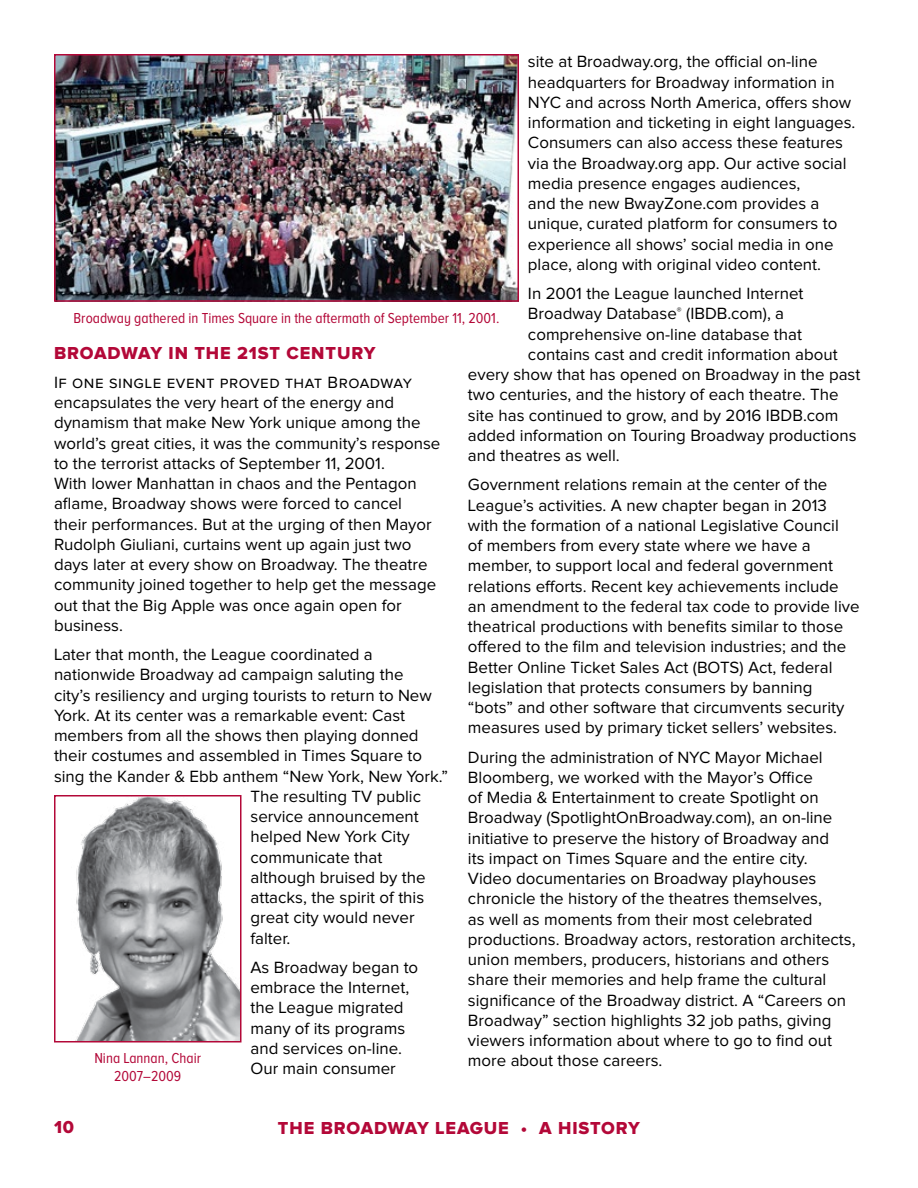
<style>
.page{position:relative;width:918px;height:1188px;background:#fff}
.page>*{position:absolute;margin:0;border:0;box-sizing:border-box;transform-origin:0 0}
.t1{font:18px "Proxima Nova A Extrabld";letter-spacing:.05em;color:#b30838}
.t2{font:16.8px/20.2px "Proxima Nova";color:#000}
.t3{font:15px "Proxima Nova A Cond";color:#b30838}
</style>
<div class="page">
<img style="left:76px;top:798px;width:163px;height:241px">
<div style="left:54px;top:795px;width:188px;height:247px;border:2px solid #b30838"></div>
<img style="left:57px;top:57px;width:459px;height:242px">
<div style="left:54px;top:54px;width:465px;height:248px;border:2px solid #b30838"></div>
<p class="t2" style="left:528px;top:52px;width:329px">site at Broadway.org, the official on-line headquarters for Broadway information in NYC and across North America, offers show information and ticketing in eight languages.<br>Consumers can also access these features via the Broadway.org app. Our active social media presence engages audiences,<br>and the new BwayZone.com provides a unique, curated platform for consumers to experience all shows’ social media in one place, along with original video content.</p>
<p class="t2" style="left:528px;top:284px;width:277px">In 2001 the League launched Internet</p>
<p class="t2" style="left:528px;top:304px;width:258px">Broadway Database<sup>®</sup> (IBDB.com), a</p>
<p class="t2" style="left:528px;top:325px;width:276px">comprehensive on-line database that</p>
<p class="t2" style="left:528px;top:345px;width:311px">contains cast and credit information about</p>
<p class="t2" style="left:468px;top:365px;width:394px">every show that has opened on Broadway in the past</p>
<p class="t2" style="left:468px;top:385px;width:372px">two centuries, and the history of each theatre. The</p>
<p class="t2" style="left:468px;top:406px;width:372px">site has continued to grow, and by 2016 IBDB.com</p>
<p class="t2" style="left:468px;top:426px;width:390px">added information on Touring Broadway productions</p>
<p class="t2" style="left:468px;top:446px;width:153px">and theatres as well.</p>
<p class="t2" style="left:468px;top:475px;width:393px">Government relations remain at the center of the League’s activities. A new chapter began in 2013 with the formation of a national Legislative Council<br>of members from every state where we have a member, to support local and federal government relations efforts. Recent key achievements include an amendment to the federal tax code to provide live theatrical productions with benefits similar to those offered to the film and television industries; and the Better Online Ticket Sales Act (BOTS) Act, federal legislation that protects consumers by banning “bots” and other software that circumvents security measures used by primary ticket sellers’ websites.</p>
<p class="t2" style="left:468px;top:748px;width:389px">During the administration of NYC Mayor Michael Bloomberg, we worked with the Mayor’s Office<br>of Media &amp; Entertainment to create Spotlight on Broadway (SpotlightOnBroadway.com), an on-line initiative to preserve the history of Broadway and<br>its impact on Times Square and the entire city.<br>Video documentaries on Broadway playhouses chronicle the history of the theatres themselves,<br>as well as moments from their most celebrated productions. Broadway actors, restoration architects, union members, producers, historians and others share their memories and help frame the cultural significance of the Broadway district. A “Careers on Broadway” section highlights 32 job paths, giving viewers information about where to go to find out</p>
<p class="t3" style="left:74px;top:310px;width:427px">Broadway gathered in Times Square in the aftermath of September 11, 2001.</p>
<p class="t1" style="left:54px;top:342px;width:323px">BROADWAY IN THE 21ST CENTURY</p>
<p class="t2" style="left:54px;top:373px;width:388px">If one single event proved that Broadway encapsulates the very heart of the energy and dynamism that make New York unique among the world’s great cities, it was the community’s response to the terrorist attacks of September 11, 2001.<br>With lower Manhattan in chaos and the Pentagon aflame, Broadway shows were forced to cancel<br>their performances. But at the urging of then Mayor Rudolph Giuliani, curtains went up again just two days later at every show on Broadway. The theatre community joined together to help get the message out that the Big Apple was once again open for business.</p>
<p class="t2" style="left:54px;top:645px;width:320px">Later that month, the League coordinated a</p>
<p class="t2" style="left:54px;top:665px;width:351px">nationwide Broadway ad campaign saluting the</p>
<p class="t2" style="left:54px;top:686px;width:379px">city’s resiliency and urging tourists to return to New</p>
<p class="t2" style="left:54px;top:706px;width:353px">York. At its center was a remarkable event: Cast</p>
<p class="t2" style="left:54px;top:726px;width:366px">members from all the shows then playing donned</p>
<p class="t2" style="left:54px;top:746px;width:370px">their costumes and assembled in Times Square to</p>
<p class="t2" style="left:54px;top:767px;width:396px">sing the Kander &amp; Ebb anthem “New York, New York.”</p>
<p class="t2" style="left:250px;top:787px;width:172px">The resulting TV public</p>
<p class="t2" style="left:250px;top:807px;width:170px">service announcement</p>
<p class="t2" style="left:250px;top:827px;width:161px">helped New York City</p>
<p class="t2" style="left:250px;top:848px;width:133px">communicate that</p>
<p class="t2" style="left:250px;top:868px;width:177px">although bruised by the</p>
<p class="t2" style="left:250px;top:888px;width:175px">attacks, the spirit of this</p>
<p class="t2" style="left:250px;top:908px;width:166px">great city would never</p>
<p class="t2" style="left:250px;top:929px;width:42px">falter.</p>
<p class="t2" style="left:250px;top:958px;width:169px">As Broadway began to embrace the Internet, the League migrated many of its programs and services on-line.<br>Our main consumer</p>
<p class="t3" style="left:94px;top:1050px;width:108px">Nina Lannan, Chair</p>
<p class="t2" style="left:468px;top:1051px;width:196px">more about those careers.</p>
<p class="t3" style="left:114px;top:1068px;width:69px">2007–2009</p>
<p class="t1" style="left:54px;top:1117px;width:22px">10</p>
<p class="t1" style="left:278px;top:1118px;width:364px">THE BROADWAY LEAGUE • A HISTORY</p>
</div>
